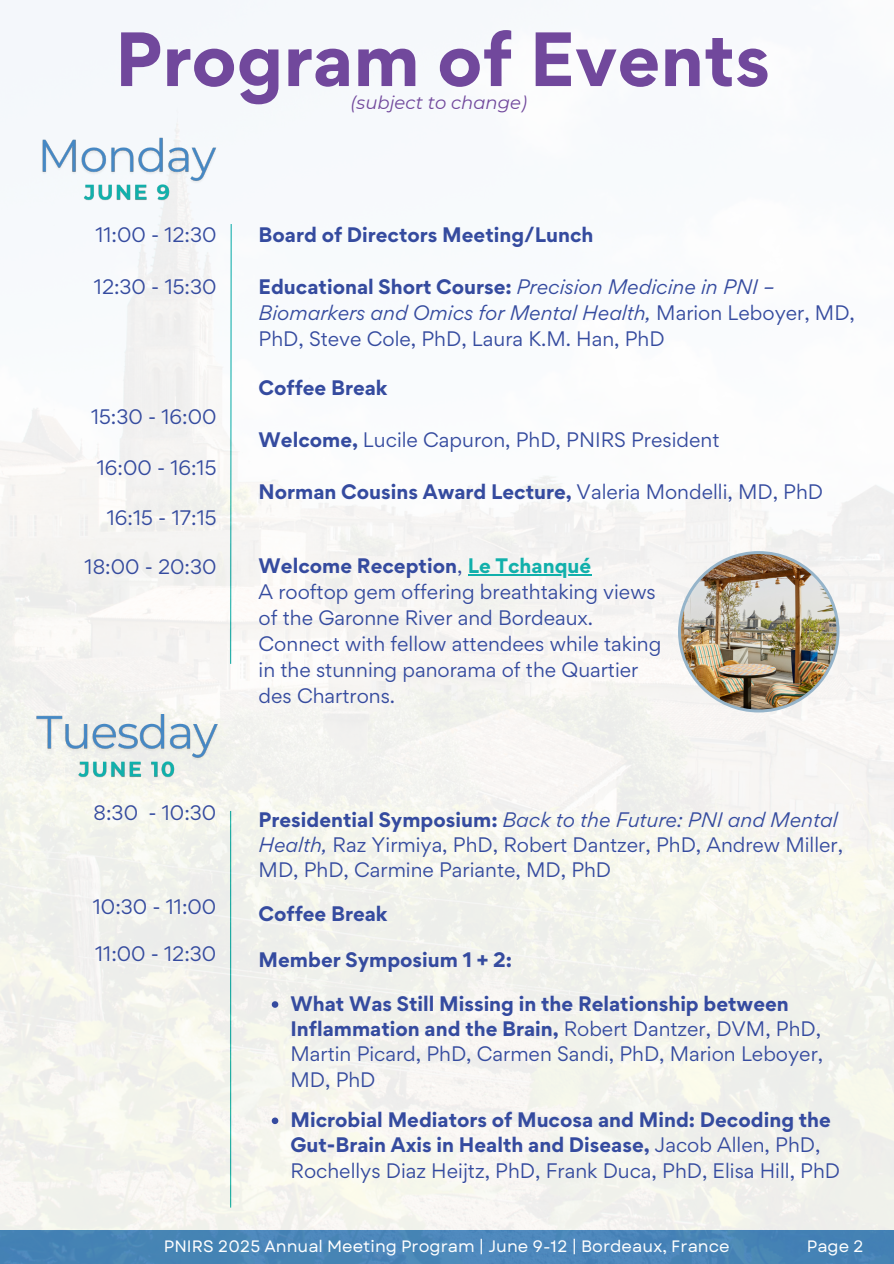
<style>
.page{position:relative;width:894px;height:1264px;background:#fff}
.page>*{position:absolute;margin:0;border:0;box-sizing:border-box;transform-origin:0 0}
.t1{font:700 68.55px "Gordita";color:#71489c}
.t2{font:18.75px/25.3px "Gordita";color:#354b9f}
.t3{font:700 18.75px/25.3px "Gordita";color:#354b9f}
.t4{font:italic 18.75px/25.8px "Gordita";color:#354b9f}
.t5{font:italic 18px "Montserrat";color:#71489c}
.t6{font:16.5px "Garet";color:#fff}
.s1{font-weight:700;font-style:normal}
.s2{font-style:normal}
.s3{font-weight:700}
.s4{font-weight:400}
.s5{color:#11b0ab}
.s6{font-style:italic}
</style>
<div class="page">
<img style="left:0;top:0;width:893px;height:1263px">
<img style="left:37px;top:128px;width:185px;height:58px">
<img style="left:80px;top:179px;width:94px;height:27px">
<img style="left:32px;top:705px;width:190px;height:58px">
<img style="left:75px;top:755px;width:103px;height:27px">
<svg style="left:272px;top:1001px;width:6px;height:6px"></svg>
<svg style="left:272px;top:1117px;width:6px;height:7px"></svg>
<img style="left:677px;top:551px;width:162px;height:161px">
<hr style="left:467px;top:574px;width:124px;height:1px;background:#11b0ab">
<h5 class="t1" style="left:115px;top:13px;width:656px">Program of Events</h5>
<p class="t5" style="left:350px;top:91px;width:178px">(subject to change)</p>
<h5 class="t2" style="left:95px;top:222px;width:123px">11:00 - 12:30</h5>
<h5 class="t2" style="left:94px;top:274px;width:124px">12:30 - 15:30</h5>
<h5 class="t2" style="left:91px;top:403px;width:127px">15:30 - 16:00</h5>
<h5 class="t2" style="left:97px;top:455px;width:121px">16:00 - 16:15</h5>
<h5 class="t2" style="left:107px;top:505px;width:111px">16:15 - 17:15</h5>
<p class="t2" style="left:85px;top:554px;width:133px">18:00 - 20:30</p>
<h5 class="t2" style="left:94px;top:800px;width:124px">8:30 - 10:30</h5>
<p class="t2" style="left:93px;top:893px;width:125px">10:30 - 11:00</p>
<h5 class="t2" style="left:95px;top:940px;width:122px">11:00 - 12:30</h5>
<h4 class="t3" style="left:258px;top:222px;width:336px">Board of Directors Meeting/Lunch</h4>
<h5 class="t4" style="left:258px;top:274px;width:597px"><span class="s1">Educational Short Course:</span> Precision Medicine in PNI –<br>Biomarkers and Omics for Mental Health, <span class="s2">Marion Leboyer, MD,<br>PhD, Steve Cole, PhD, Laura K.M. Han, PhD</span></h5>
<h4 class="t3" style="left:258px;top:375px;width:130px">Coffee Break</h4>
<h5 class="t2" style="left:258px;top:427px;width:462px"><span class="s3">Welcome,</span> Lucile Capuron, PhD, PNIRS President</h5>
<h5 class="t3" style="left:258px;top:479px;width:566px">Norman Cousins Award Lecture, <span class="s4">Valeria Mondelli, MD, PhD</span></h5>
<p class="t3" style="left:258px;top:553px;width:334px">Welcome Reception<span class="s4">,</span> <span class="s5">Le Tchanqué</span></p>
<p class="t2" style="left:258px;top:578px;width:404px;line-height:25.8px">A rooftop gem offering breathtaking views of the Garonne River and Bordeaux.<br>Connect with fellow attendees while taking in the stunning panorama of the Quartier des Chartrons.</p>
<h5 class="t2" style="left:258px;top:806px;width:585px"><span class="s3">Presidential Symposium:</span> <span class="s6">Back to the Future: PNI and Mental<br>Health,</span> Raz Yirmiya, PhD, Robert Dantzer, PhD, Andrew Miller,<br>MD, PhD, Carmine Pariante, MD, PhD</h5>
<h5 class="t3" style="left:258px;top:900px;width:130px">Coffee Break</h5>
<p class="t3" style="left:258px;top:947px;width:255px">Member Symposium 1 + 2:</p>
<h5 class="t2" style="left:290px;top:990px;width:534px"><span class="s3">What Was Still Missing in the Relationship between Inflammation and the Brain,</span> Robert Dantzer, DVM, PhD, Martin Picard, PhD, Carmen Sandi, PhD, Marion Leboyer, MD, PhD</h5>
<h4 class="t3" style="left:290px;top:1106px;width:551px">Microbial Mediators of Mucosa and Mind: Decoding the<br>Gut-Brain Axis in Health and Disease, <span class="s4">Jacob Allen, PhD,<br>Rochellys Diaz Heijtz, PhD, Frank Duca, PhD, Elisa Hill, PhD</span></h4>
<p class="t6" style="left:164px;top:1234px;width:567px">PNIRS 2025 Annual Meeting Program | June 9-12 | Bordeaux, France</p>
<h1 class="t6" style="left:806px;top:1234px;width:59px">Page 2</h1>
</div>
